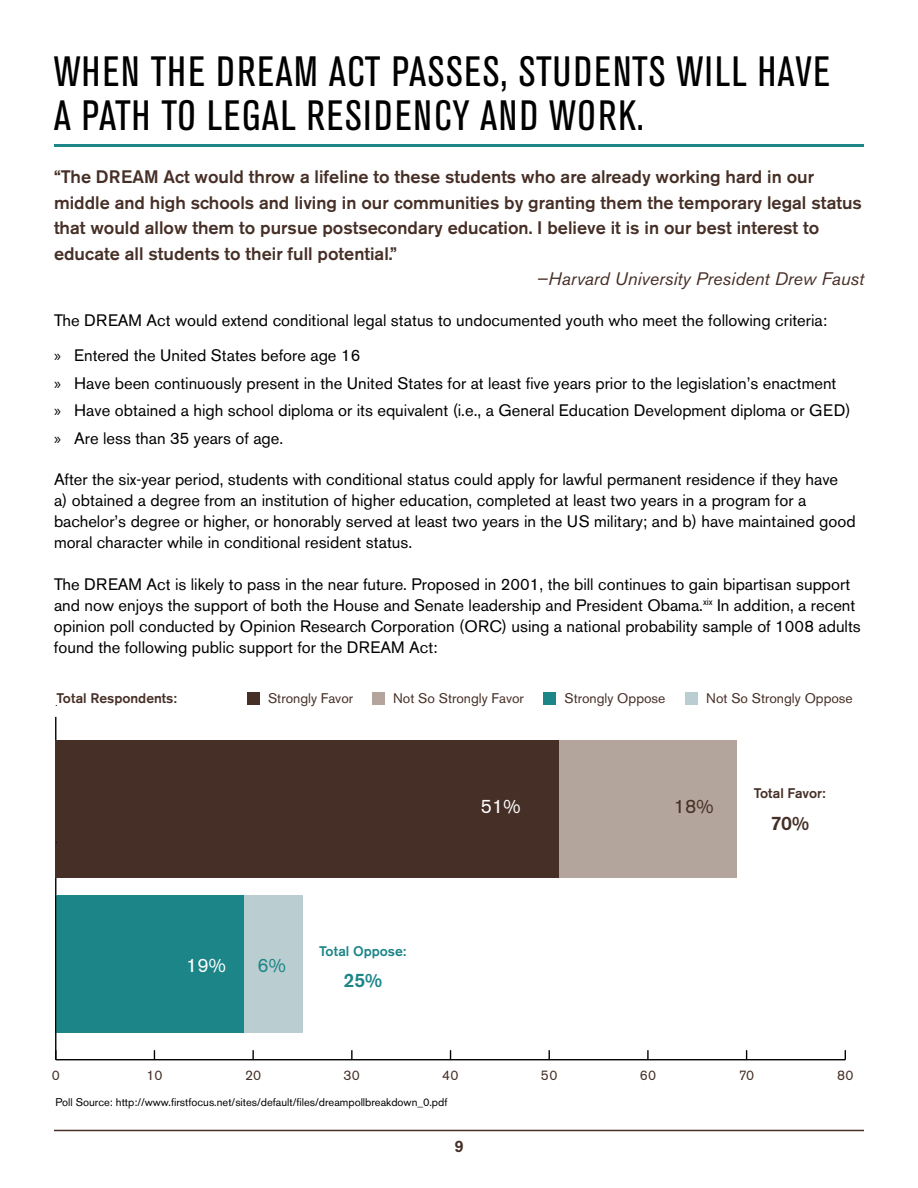
<style>
.page{position:relative;width:918px;height:1188px;background:#fff}
.page>*{position:absolute;margin:0;border:0;box-sizing:border-box;transform-origin:0 0}
.t1{font:condensed 42px/45px "Akzidenz Grotesk BE";letter-spacing:.04em;color:#000}
.t2{font:19.35px "Akzidenz Grotesk BE";color:#fff}
.t3{font:19.35px "Akzidenz Grotesk BE";color:#462f26}
.t4{font:500 19.35px "Akzidenz Grotesk BE";color:#462f26}
.t5{font:500 19.35px "Akzidenz Grotesk BE";color:#1c8588}
.t6{font:19.35px "Akzidenz Grotesk BE";color:#1c8588}
.t7{font:500 18px/25.5px "Akzidenz Grotesk BE";color:#462f26}
.t8{font:italic 18px "Akzidenz Grotesk BE";color:#462f26}
.t9{font:16.5px/21px "Akzidenz Grotesk BE";color:#000}
.t10{font:500 16.5px "Akzidenz Grotesk BE";color:#462f26}
.t11{font:13.8px "Akzidenz Grotesk BE";color:#462f26}
.t12{font:500 13.8px "Akzidenz Grotesk BE";color:#462f26}
.t13{font:500 13.8px "Akzidenz Grotesk BE";color:#1c8588}
.t14{font:11.1px "Akzidenz Grotesk BE";color:#000}
.s1{font-family:"Myriad Pro"}
</style>
<div class="page">
<hr style="left:54px;top:1130px;width:810px;height:1px;background:#462f26">
<hr style="left:54px;top:144px;width:810px;height:3px;background:#1c8588">
<hr style="left:56px;top:1060px;width:789px;height:1px;background:#959595">
<hr style="left:56px;top:1059px;width:789px;height:1px;background:#000">
<svg style="left:252px;top:1050px;width:2px;height:9px"></svg>
<svg style="left:351px;top:1050px;width:2px;height:9px"></svg>
<svg style="left:647px;top:1050px;width:2px;height:9px"></svg>
<svg style="left:746px;top:1050px;width:2px;height:9px"></svg>
<svg style="left:56px;top:717px;width:1px;height:343px"></svg>
<hr style="left:55px;top:717px;width:1px;height:343px;background:#000">
<div style="left:559px;top:740px;width:178px;height:137px;background:#b4a59c"></div>
<div style="left:243px;top:896px;width:59px;height:137px;background:#bacdd0"></div>
<div style="left:56px;top:740px;width:503px;height:137px;background:#462f26"></div>
<div style="left:56px;top:896px;width:187px;height:137px;background:#1c8588"></div>
<hr style="left:56px;top:896px;width:1px;height:137px;background:#146163">
<div style="left:247px;top:692px;width:12px;height:12px;background:#462f26"></div>
<div style="left:372px;top:692px;width:12px;height:12px;background:#b4a59c"></div>
<div style="left:544px;top:692px;width:12px;height:12px;background:#1c8588"></div>
<div style="left:685px;top:692px;width:12px;height:12px;background:#bacdd0"></div>
<h1 class="t1" style="left:54px;top:49px;width:777px;text-indent:275px">ACT PASSES, STU DENTS WILL HAVE<br>A PATH TO LEGAL RESIDENCY AND WORK.</h1>
<p class="t7" style="left:54px;top:164px;width:810px">“The DREAM Act would throw a lifeline to these students who are already working hard in our middle and high schools and living in our communities by granting them the temporary legal status that would allow them to pursue postsecondary education. I believe it is in our best interest to educate all students to their full potential.”</p>
<p class="t8" style="left:537px;top:268px;width:329px">—Harvard University President Drew Faust</p>
<p class="t9" style="left:54px;top:303px;width:775px;line-height:34.5px">The DREAM Act would extend conditional legal status to undocumented youth who meet the following criteria: <span class="s1">»</span> Entered the United States before age 16</p>
<p class="t9" style="left:54px;top:369px;width:798px;line-height:27.8px"><span class="s1">»</span> Have been continuously present in the United States for at least five years prior to the legislation’s enactment<br><span class="s1">»</span> Have obtained a high school diploma or its equivalent (i.e., a General Education Development diploma or GED) <span class="s1">»</span> Are less than 35 years of age.</p>
<p class="t9" style="left:54px;top:469px;width:803px">After the six-year period, students with conditional status could apply for lawful permanent residence if they have<br>a) obtained a degree from an institution of higher education, completed at least two years in a program for a bachelor’s degree or higher, or honorably served at least two years in the US military; and b) have maintained good moral character while in conditional resident status.</p>
<p class="t9" style="left:54px;top:573px;width:808px">The DREAM Act is likely to pass in the near future. Proposed in 2001, the bill continues to gain bipartisan support and now enjoys the support of both the House and Senate leadership and President Obama.<sup>xix</sup> In addition, a recent opinion poll conducted by Opinion Research Corporation (ORC) using a national probability sample of 1008 adults found the following public support for the DREAM Act:</p>
<h1 class="t1" style="left:54px;top:49px;width:183px">WHEN THE DREAM</h1>
<p class="t12" style="left:57px;top:690px;width:122px">Total Respondents:</p>
<p class="t11" style="left:268px;top:690px;width:87px">Strongly Favor</p>
<p class="t11" style="left:393px;top:690px;width:132px">Not So Strongly Favor</p>
<p class="t11" style="left:564px;top:690px;width:102px">Strongly Oppose</p>
<p class="t11" style="left:706px;top:690px;width:148px">Not So Strongly Oppose</p>
<p class="t2" style="left:481px;top:795px;width:41px">51%</p>
<p class="t3" style="left:674px;top:795px;width:41px">18%</p>
<p class="t12" style="left:754px;top:785px;width:73px">Total Favor:</p>
<p class="t4" style="left:771px;top:811px;width:40px">70%</p>
<p class="t2" style="left:186px;top:954px;width:41px">19%</p>
<p class="t6" style="left:258px;top:954px;width:30px">6%</p>
<p class="t13" style="left:319px;top:943px;width:89px">Total Oppose:</p>
<p class="t5" style="left:343px;top:969px;width:40px">25%</p>
<p class="t11" style="left:52px;top:1067px;width:10px">0</p>
<p class="t11" style="left:146px;top:1067px;width:18px">10</p>
<p class="t11" style="left:245px;top:1067px;width:18px">20</p>
<p class="t11" style="left:344px;top:1067px;width:18px">30</p>
<p class="t11" style="left:442px;top:1067px;width:18px">40</p>
<p class="t11" style="left:541px;top:1067px;width:18px">50</p>
<p class="t11" style="left:640px;top:1067px;width:18px">60</p>
<p class="t11" style="left:739px;top:1067px;width:17px">70</p>
<p class="t11" style="left:837px;top:1067px;width:18px">80</p>
<p class="t14" style="left:55px;top:1095px;width:393px">Poll Source: http://www.firstfocus.net/sites/default/files/dreampollbreakdown_0.pdf</p>
<p class="t10" style="left:454px;top:1136px;width:11px">9</p>
</div>
